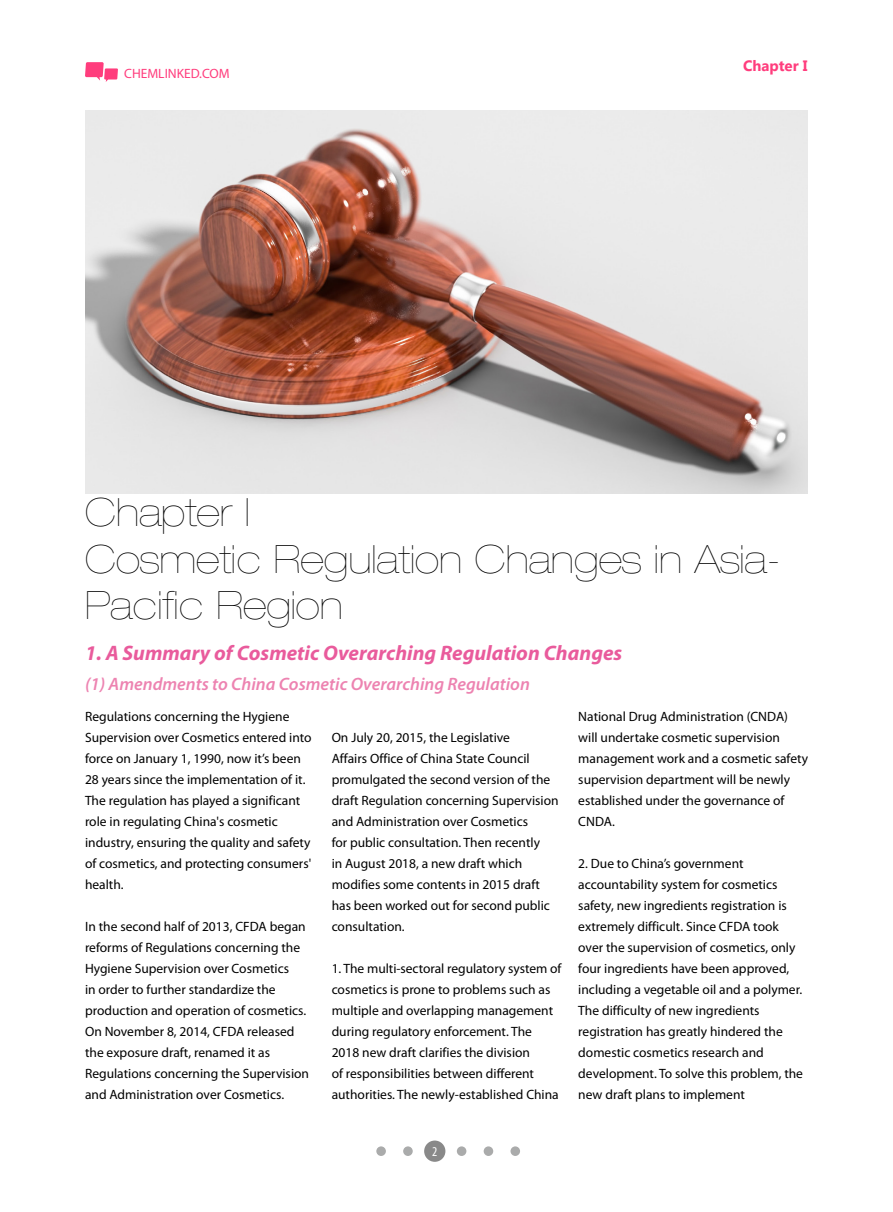
<style>
.page{position:relative;width:893px;height:1212px;background:#fff}
.page>*{position:absolute;margin:0;border:0;box-sizing:border-box;transform-origin:0 0}
.t1{font:200 expanded 39px/46.8px "Helvetica Neue LT Pro";color:#000}
.t2{font:italic 700 21px "Myriad Pro";color:#e95b9c}
.t3{font:italic 600 18px "Myriad Pro";color:#ed83b1}
.t4{font:700 15px "Microsoft New Tai Lue";color:#ff3d7d}
.t5{font:13.5px/21px "Myriad Pro";color:#000}
.t6{font:13.5px "Myriad Pro";color:#ff3d7d}
.t7{font:condensed 13.5px "Myriad Pro";color:#fff}
</style>
<div class="page">
<img style="left:85px;top:111px;width:723px;height:382px">
<svg style="left:85px;top:62px;width:33px;height:20px"></svg>
<div style="left:376px;top:1146px;width:10px;height:10px;background:#aaabab;border-radius:50%"></div>
<div style="left:403px;top:1146px;width:10px;height:10px;background:#aaabab;border-radius:50%"></div>
<div style="left:424px;top:1140px;width:21px;height:22px;background:#898989;border-radius:50%"></div>
<div style="left:510px;top:1146px;width:10px;height:10px;background:#aaabab;border-radius:50%"></div>
<div style="left:457px;top:1146px;width:9px;height:10px;background:#aaabab;border-radius:50%"></div>
<div style="left:484px;top:1146px;width:9px;height:10px;background:#aaabab;border-radius:50%"></div>
<p class="t6" style="left:124px;top:66px;width:107px">CHEMLINKED.COM</p>
<p class="t4" style="left:743px;top:58px;width:66px">Chapter I</p>
<p class="t1" style="left:85px;top:488px;width:697px">Chapter I<br>Cosmetic Regulation Changes in Asia-<br>Pacific Region</p>
<p class="t2" style="left:85px;top:641px;width:539px">1. A Summary of Cosmetic Overarching Regulation Changes</p>
<p class="t3" style="left:85px;top:674px;width:446px">(1) Amendments to China Cosmetic Overarching Regulation</p>
<p class="t5" style="left:85px;top:706px;width:228px">Regulations concerning the Hygiene Supervision over Cosmetics entered into force on January 1, 1990, now it’s been 28 years since the implementation of it.<br>The regulation has played a significant role in regulating China's cosmetic industry, ensuring the quality and safety of cosmetics, and protecting consumers' health.</p>
<p class="t5" style="left:85px;top:916px;width:226px">In the second half of 2013, CFDA began reforms of Regulations concerning the Hygiene Supervision over Cosmetics<br>in order to further standardize the production and operation of cosmetics.<br>On November 8, 2014, CFDA released the exposure draft, renamed it as Regulations concerning the Supervision and Administration over Cosmetics.</p>
<p class="t5" style="left:578px;top:706px;width:231px">National Drug Administration (CNDA) will undertake cosmetic supervision management work and a cosmetic safety supervision department will be newly established under the governance of<br>CNDA.</p>
<p class="t5" style="left:578px;top:853px;width:226px">2. Due to China’s government accountability system for cosmetics safety, new ingredients registration is extremely difficult. Since CFDA took over the supervision of cosmetics, only four ingredients have been approved, including a vegetable oil and a polymer.<br>The difficulty of new ingredients registration has greatly hindered the domestic cosmetics research and development. To solve this problem, the new draft plans to implement</p>
<p class="t5" style="left:332px;top:727px;width:228px">On July 20, 2015, the Legislative<br>Affairs Office of China State Council promulgated the second version of the draft Regulation concerning Supervision and Administration over Cosmetics<br>for public consultation. Then recently<br>in August 2018, a new draft which modifies some contents in 2015 draft has been worked out for second public consultation.</p>
<p class="t5" style="left:332px;top:958px;width:231px">1. The multi-sectoral regulatory system of cosmetics is prone to problems such as multiple and overlapping management during regulatory enforcement. The 2018 new draft clarifies the division<br>of responsibilities between different authorities. The newly-established China</p>
<p class="t7" style="left:432px;top:1144px;width:7px">2</p>
</div>
